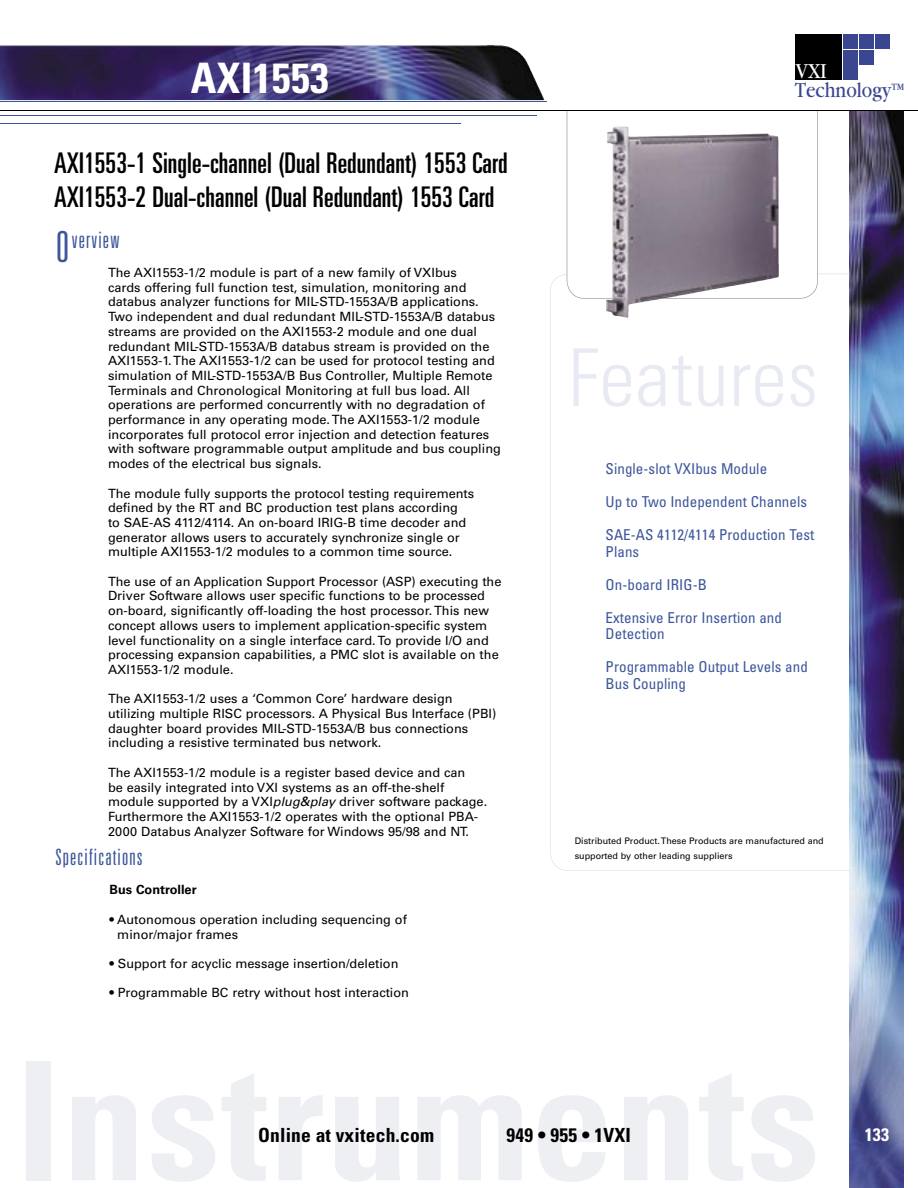
<style>
.page{position:relative;width:918px;height:1188px;background:#fff}
.page>*{position:absolute;margin:0;border:0;box-sizing:border-box;transform-origin:0 0}
.t1{font:300 condensed 79.5px "Univers";letter-spacing:.005em;color:#e7eaf2}
.t2{font:700 condensed 42px "Univers";letter-spacing:.01em;color:#fff}
.t3{font:ultra-condensed 28.5px/34.5px "Univers";letter-spacing:.005em;color:#000}
.t4{font:300 ultra-condensed 22.5px "Univers";letter-spacing:.05em;color:#3d569a}
.t5{font:22.35px "Garamond";color:#3b4691;scale:.86 1}
.t6{font:22.35px "Garamond";color:#fff;scale:.86 1}
.t7{font:700 condensed 19.5px "Univers";letter-spacing:.01em;color:#000}
.t8{font:700 condensed 18px "Univers";color:#fff}
.t9{font:condensed 15px/16.5px "Univers";letter-spacing:.005em;color:#3d569a}
.t10{font:12.75px/14.7px "Univers";color:#000}
.t11{font:700 12.75px "Univers";color:#000}
.t12{font:9px/14.7px "Univers";color:#000}
.s1{font-size:42.9px}
.s2{font-style:italic}
.s3{font-size:16.5px}
</style>
<div class="page">
<img style="left:0;top:45px;width:544px;height:55px">
<img style="left:850px;top:111px;width:54px;height:1077px">
<svg style="left:550px;top:274px;width:299px;height:597px"></svg>
<svg style="left:567px;top:111px;width:251px;height:188px"></svg>
<div style="left:795px;top:34px;width:47px;height:46px;background:#000"></div>
<div style="left:843px;top:34px;width:15px;height:14px;background:#3b4691"></div>
<div style="left:843px;top:50px;width:15px;height:14px;background:#3b4691"></div>
<div style="left:843px;top:66px;width:15px;height:14px;background:#3b4691"></div>
<div style="left:859px;top:50px;width:15px;height:14px;background:#3b4691"></div>
<div style="left:859px;top:34px;width:15px;height:14px;background:#3b4691"></div>
<div style="left:875px;top:34px;width:15px;height:14px;background:#3b4691"></div>
<hr style="left:0;top:115px;width:537px;height:1px;background:#3d569a">
<hr style="left:0;top:123px;width:461px;height:1px;background:#3d569a">
<hr style="left:0;top:101px;width:546px;height:1px;background:#3d569a">
<hr style="left:0;top:110px;width:918px;height:1px;background:#000">
<img style="left:606px;top:126px;width:173px;height:192px">
<h2 class="t2" style="left:191px;top:53px;width:139px">AXI1553</h2>
<h3 class="t3" style="left:54px;top:145px;width:455px">AXI1553-1 Single-channel (Dual Redundant) 1553 Card<br>AXI1553-2 Dual-channel (Dual Redundant) 1553 Card</h3>
<h3 class="t4" style="left:56px;top:228px;width:65px"><span class="s1">O</span>verview</h3>
<p class="t10" style="left:108px;top:265px;width:394px">The AXI1553-1/2 module is part of a new family of VXIbus<br>cards offering full function test, simulation, monitoring and databus analyzer functions for MIL-STD-1553A/B applications.<br>Two independent and dual redundant MIL-STD-1553A/B databus streams are provided on the AXI1553-2 module and one dual redundant MIL-STD-1553A/B databus stream is provided on the AXI1553-1. The AXI1553-1/2 can be used for protocol testing and simulation of MIL-STD-1553A/B Bus Controller, Multiple Remote Terminals and Chronological Monitoring at full bus load. All operations are performed concurrently with no degradation of performance in any operating mode. The AXI1553-1/2 module incorporates full protocol error injection and detection features with software programmable output amplitude and bus coupling modes of the electrical bus signals.</p>
<p class="t10" style="left:108px;top:486px;width:368px">The module fully supports the protocol testing requirements defined by the RT and BC production test plans according<br>to SAE-AS 4112/4114. An on-board IRIG-B time decoder and generator allows users to accurately synchronize single or multiple AXI1553-1/2 modules to a common time source.</p>
<p class="t10" style="left:108px;top:574px;width:395px">The use of an Application Support Processor (ASP) executing the Driver Software allows user specific functions to be processed on-board, significantly off-loading the host processor. This new concept allows users to implement application-specific system level functionality on a single interface card. To provide I/O and processing expansion capabilities, a PMC slot is available on the AXI1553-1/2 module.</p>
<p class="t10" style="left:108px;top:692px;width:390px">The AXI1553-1/2 uses a ‘Common Core’ hardware design utilizing multiple RISC processors. A Physical Bus Interface (PBI) daughter board provides MIL-STD-1553A/B bus connections including a resistive terminated bus network.</p>
<p class="t10" style="left:108px;top:765px;width:381px">The AXI1553-1/2 module is a register based device and can<br>be easily integrated into VXI systems as an off-the-shelf module supported by a VXI<span class="s2">plug&amp;play</span> driver software package.<br>Furthermore the AXI1553-1/2 operates with the optional PBA-2000 Databus Analyzer Software for Windows 95/98 and NT.</p>
<h3 class="t4" style="left:56px;top:845px;width:89px">Specifications</h3>
<p class="t11" style="left:109px;top:883px;width:89px">Bus Controller</p>
<p class="t10" style="left:117px;top:912px;width:291px;text-indent:-8px">• Autonomous operation including sequencing of minor/major frames</p>
<p class="t10" style="left:109px;top:956px;width:290px">• Support for acyclic message insertion/deletion</p>
<p class="t10" style="left:109px;top:986px;width:301px">• Programmable BC retry without host interaction</p>
<h3 class="t6" style="left:796px;top:59px;width:37px">VXI</h3>
<h3 class="t5" style="left:795px;top:78px;width:130px">Technology<span class="s3">™</span></h3>
<h1 class="t1" style="left:568px;top:330px;width:252px">Features</h1>
<p class="t9" style="left:606px;top:460px;width:163px">Single-slot VXIbus Module</p>
<p class="t9" style="left:606px;top:493px;width:203px">Up to Two Independent Channels</p>
<p class="t9" style="left:606px;top:526px;width:210px">SAE-AS 4112/4114 Production Test<br>Plans</p>
<p class="t9" style="left:606px;top:576px;width:103px">On-board IRIG-B</p>
<p class="t9" style="left:606px;top:609px;width:178px">Extensive Error Insertion and<br>Detection</p>
<p class="t9" style="left:606px;top:658px;width:204px">Programmable Output Levels and<br>Bus Coupling</p>
<p class="t12" style="left:575px;top:834px;width:251px">Distributed Product. These Products are manufactured and supported by other leading suppliers</p>
<h3 class="t7" style="left:258px;top:1123px;width:178px">Online at vxitech.com</h3>
<h3 class="t7" style="left:507px;top:1123px;width:126px">949 • 955 • 1VXI</h3>
<h3 class="t8" style="left:865px;top:1123px;width:26px">133</h3>
</div>
